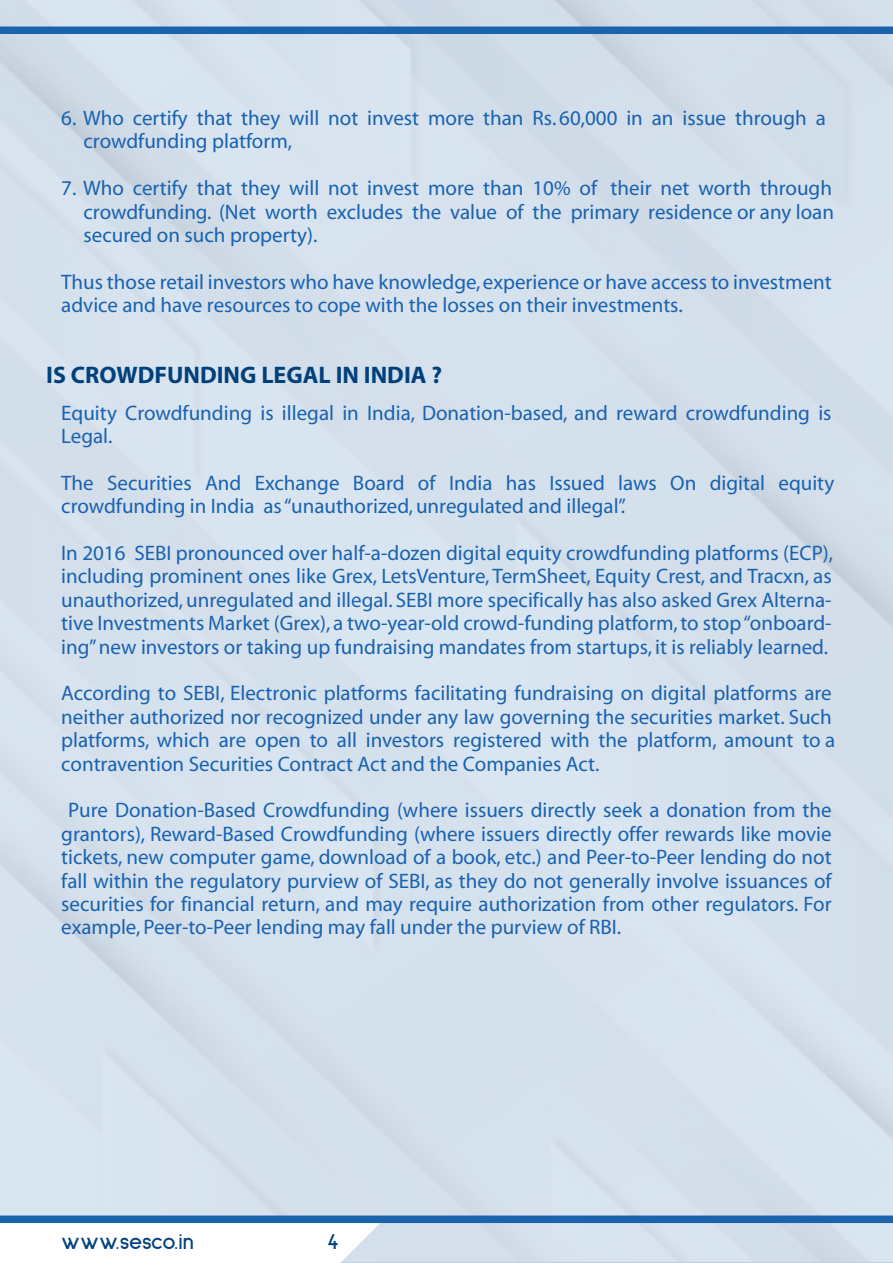
<style>
.page{position:relative;width:893px;height:1263px;background:#fff}
.page>*{position:absolute;margin:0;border:0;box-sizing:border-box;transform-origin:0 0}
.t1{font:700 24px "Myriad";color:#00417c}
.t2{font:700 22.5px "Sulphur Point";letter-spacing:-.01em;color:#00417c}
.t3{font:21px/23.4px "Myriad";color:#1962af}
</style>
<div class="page">
<svg style="left:1px;top:1223px;width:379px;height:40px"></svg>
<div style="left:0;top:27px;width:893px;height:7px;background:#1b64ac"></div>
<div style="left:0;top:1215px;width:893px;height:8px;background:#1b64ac"></div>
<p class="t3" style="left:84px;top:107px;width:744px;text-indent:-22px">6. Who certify that they will not invest more than Rs. 60,000 in an issue through a crowdfunding platform,</p>
<p class="t3" style="left:84px;top:177px;width:752px;text-align:justify;text-indent:-22px">7. Who certify that they will not invest more than 10% of their net worth through crowdfunding. (Net worth excludes the value of the primary residence or any loan secured on such property).</p>
<p class="t3" style="left:61px;top:271px;width:772px">Thus those retail investors who have knowledge, experience or have access to investment advice and have resources to cope with the losses on their investments.</p>
<p class="t1" style="left:46px;top:363px;width:397px">IS CROWDFUNDING LEGAL IN INDIA ?</p>
<p class="t3" style="left:61px;top:402px;width:772px">Equity Crowdfunding is illegal in India, Donation-based, and reward crowdfunding is<br>Legal.</p>
<p class="t3" style="left:61px;top:472px;width:774px">The Securities And Exchange Board of India has Issued laws On digital equity crowdfunding in India as “unauthorized, unregulated and illegal”.</p>
<p class="t3" style="left:61px;top:542px;width:773px;text-align:justify">In 2016 SEBI pronounced over half-a-dozen digital equity crowdfunding platforms (ECP), including prominent ones like Grex, LetsVenture, TermSheet, Equity Crest, and Tracxn, as unauthorized, unregulated and illegal. SEBI more specifically has also asked Grex Alterna&shy;tive Investments Market (Grex), a two-year-old crowd-funding platform, to stop “onboard&shy;ing” new investors or taking up fundraising mandates from startups, it is reliably learned.</p>
<p class="t3" style="left:61px;top:683px;width:775px">According to SEBI, Electronic platforms facilitating fundraising on digital platforms are neither authorized nor recognized under any law governing the securities market. Such platforms, which are open to all investors registered with the platform, amount to a contravention Securities Contract Act and the Companies Act.</p>
<p class="t3" style="left:61px;top:800px;width:772px;text-align:justify;text-indent:7px">Pure Donation-Based Crowdfunding (where issuers directly seek a donation from the grantors), Reward-Based Crowdfunding (where issuers directly offer rewards like movie tickets, new computer game, download of a book, etc.) and Peer-to-Peer lending do not fall within the regulatory purview of SEBI, as they do not generally involve issuances of securities for financial return, and may require authorization from other regulators. For example, Peer-to-Peer lending may fall under the purview of RBI.</p>
<p class="t2" style="left:61px;top:1229px;width:134px">www.sesco.in</p>
<p class="t2" style="left:327px;top:1229px;width:13px">4</p>
</div>
